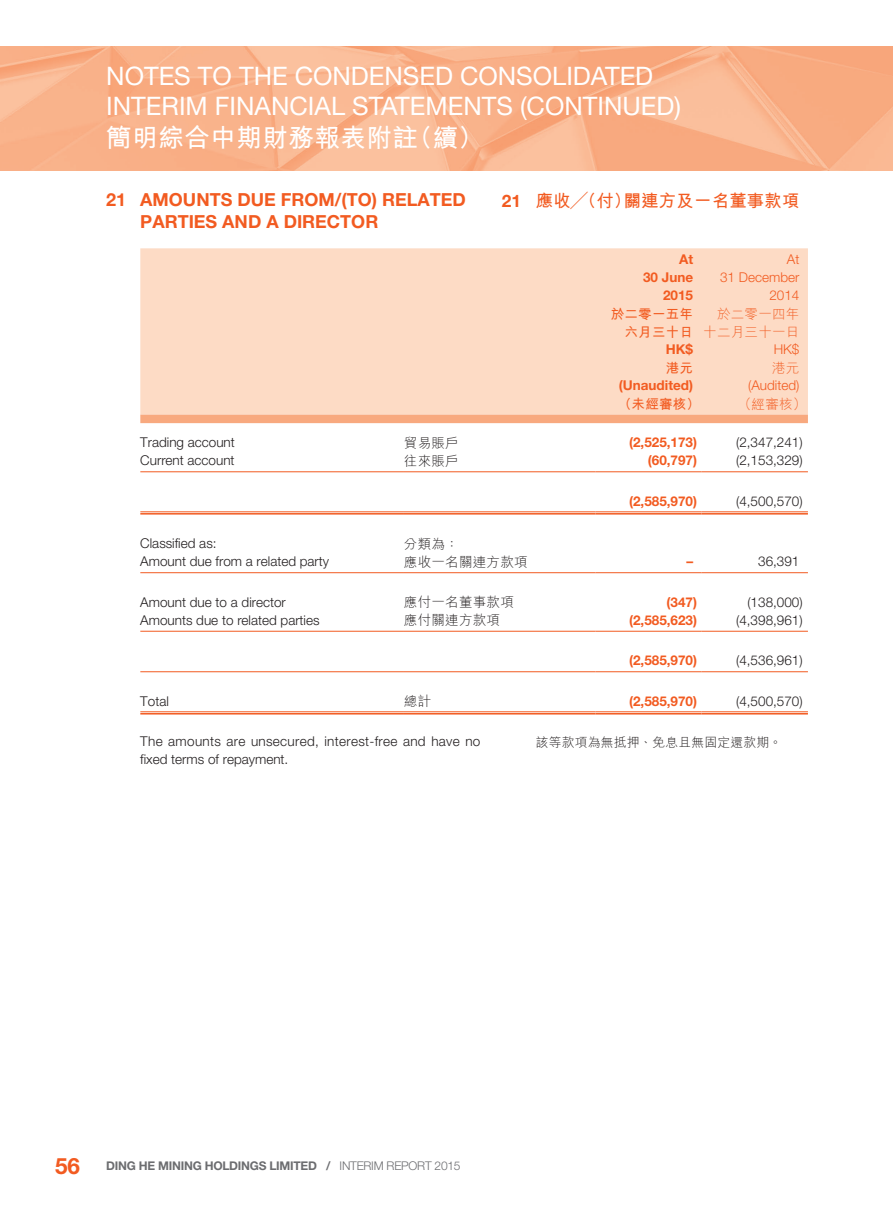
<style>
.page{position:relative;width:893px;height:1212px;background:#fff}
.page>*{position:absolute;margin:0;border:0;box-sizing:border-box;transform-origin:0 0}
.t1{font:25.5px/30px "Helvetica Neue LT Std";color:#fff}
.t2{font:700 25.5px "M Hei HK";letter-spacing:.02em;color:#fff}
.t3{font:700 18px/21.8px "Helvetica Neue LT Std";color:#f25b21}
.t4{font:700 17.25px "M Hei HK";letter-spacing:.02em;color:#f25b21}
.t5{font:300 13.5px "Helvetica Neue LT Std";color:#231f20}
.t6{font:700 13.5px/18px "Helvetica Neue LT Std";color:#f25b21;text-align:right}
.t7{font:300 13.5px/18px "Helvetica Neue LT Std";letter-spacing:.025em;color:#231f20}
.t8{font:300 13.5px "M Hei HK";letter-spacing:.02em;color:#231f20}
.t9{font:300 13.5px/18px "Helvetica Neue LT Std";color:#f25b21;text-align:right}
.t10{font:300 13.5px/18px "M Hei HK";letter-spacing:.02em;color:#f25b21;text-align:right}
.t11{font:700 13.5px/18px "M Hei HK";letter-spacing:.02em;color:#f25b21;text-align:right}
.t12{font:300 12.75px "M Hei HK";letter-spacing:.02em;color:#231f20}
.t13{font:700 12px "Helvetica Neue LT Std";letter-spacing:-.02em;color:#6c6d70}
.s1{font-family:"Helvetica Neue LT Std"}
.s2{font-size:22.5px;color:#f25b21}
.s3{font-weight:300}
</style>
<div class="page">
<img style="left:0;top:47px;width:893px;height:123px">
<div style="left:140px;top:248px;width:668px;height:167px;background:#fddbc5"></div>
<div style="left:140px;top:415px;width:668px;height:8px;background:#f8a97f"></div>
<hr style="left:140px;top:471px;width:264px;height:1px;background:#f25b21">
<hr style="left:404px;top:471px;width:191px;height:1px;background:#f25b21">
<hr style="left:595px;top:471px;width:107px;height:1px;background:#f25b21">
<hr style="left:702px;top:471px;width:106px;height:1px;background:#f25b21">
<hr style="left:140px;top:511px;width:264px;height:1px;background:#f25b21">
<hr style="left:140px;top:513px;width:264px;height:1px;background:#f25b21">
<hr style="left:404px;top:511px;width:191px;height:1px;background:#f25b21">
<hr style="left:404px;top:513px;width:191px;height:1px;background:#f25b21">
<hr style="left:595px;top:511px;width:107px;height:1px;background:#f25b21">
<hr style="left:595px;top:513px;width:107px;height:1px;background:#f25b21">
<hr style="left:702px;top:511px;width:106px;height:1px;background:#f25b21">
<hr style="left:702px;top:513px;width:106px;height:1px;background:#f25b21">
<hr style="left:140px;top:572px;width:264px;height:1px;background:#f25b21">
<hr style="left:404px;top:572px;width:191px;height:1px;background:#f25b21">
<hr style="left:595px;top:572px;width:107px;height:1px;background:#f25b21">
<hr style="left:702px;top:572px;width:106px;height:1px;background:#f25b21">
<hr style="left:140px;top:631px;width:264px;height:1px;background:#f25b21">
<hr style="left:404px;top:631px;width:191px;height:1px;background:#f25b21">
<hr style="left:595px;top:631px;width:107px;height:1px;background:#f25b21">
<hr style="left:702px;top:631px;width:106px;height:1px;background:#f25b21">
<hr style="left:140px;top:671px;width:264px;height:1px;background:#f25b21">
<hr style="left:404px;top:671px;width:191px;height:1px;background:#f25b21">
<hr style="left:595px;top:671px;width:107px;height:1px;background:#f25b21">
<hr style="left:702px;top:671px;width:106px;height:1px;background:#f25b21">
<hr style="left:140px;top:711px;width:264px;height:1px;background:#f25b21">
<hr style="left:140px;top:713px;width:264px;height:1px;background:#f25b21">
<hr style="left:404px;top:711px;width:191px;height:1px;background:#f25b21">
<hr style="left:404px;top:713px;width:191px;height:1px;background:#f25b21">
<hr style="left:595px;top:711px;width:107px;height:1px;background:#f25b21">
<hr style="left:595px;top:713px;width:107px;height:1px;background:#f25b21">
<hr style="left:702px;top:711px;width:106px;height:1px;background:#f25b21">
<hr style="left:702px;top:713px;width:106px;height:1px;background:#f25b21">
<h1 class="t1" style="left:106px;top:61px;width:576px">NOTES TO THE CONDENSED CONSOLIDATED<br>INTERIM FINANCIAL STATEMENTS (CONTINUED)</h1>
<h1 class="t2" style="left:106px;top:119px;width:379px">簡明綜合中期財務報表附註（續）</h1>
<h2 class="t3" style="left:140px;top:189px;width:327px;text-indent:-34px">21 AMOUNTS DUE FROM/(TO) RELATED<br>PAR</h2>
<h2 class="t3" style="left:178px;top:210px;width:200px">TIES AND A DIRECTOR</h2>
<p class="t4" style="left:502px;top:188px;width:299px"><span class="s1">21</span> 應收╱（付）關連方及一名董事款項</p>
<p class="t6" style="left:643px;top:250px;width:52px">At<br>30 June<br>2015</p>
<p class="t9" style="left:720px;top:250px;width:81px">At<br>31 December<br>2014</p>
<p class="t11" style="left:611px;top:303px;width:84px">於二零一五年六月三十日</p>
<p class="t10" style="left:703px;top:304px;width:98px">於二零一四年十二月三十一日</p>
<p class="t6" style="left:666px;top:340px;width:29px">HK$</p>
<p class="t9" style="left:774px;top:340px;width:27px">HK$</p>
<p class="t11" style="left:666px;top:357px;width:29px">港元</p>
<p class="t10" style="left:772px;top:358px;width:29px">港元</p>
<p class="t6" style="left:619px;top:376px;width:76px">(Unaudited)</p>
<p class="t9" style="left:748px;top:376px;width:53px">(Audited)</p>
<p class="t11" style="left:618px;top:393px;width:83px">（未經審核）</p>
<p class="t10" style="left:738px;top:394px;width:70px">（經審核）</p>
<p class="t5" style="left:140px;top:434px;width:96px">Trading account</p>
<p class="t8" style="left:404px;top:436px;width:56px">貿易賬戶</p>
<p class="t6" style="left:629px;top:433px;width:70px">(2,525,173)</p>
<p class="t5" style="left:736px;top:434px;width:68px">(2,347,241)</p>
<p class="t5" style="left:140px;top:452px;width:96px">Current account</p>
<p class="t8" style="left:404px;top:454px;width:56px">往來賬戶</p>
<p class="t6" style="left:648px;top:451px;width:51px">(60,797)</p>
<p class="t5" style="left:736px;top:452px;width:68px">(2,153,329)</p>
<p class="t6" style="left:629px;top:492px;width:70px">(2,585,970)</p>
<p class="t5" style="left:736px;top:493px;width:68px">(4,500,570)</p>
<p class="t5" style="left:140px;top:535px;width:78px">Classified as:</p>
<p class="t8" style="left:404px;top:537px;width:56px">分類為：</p>
<p class="t5" style="left:140px;top:553px;width:190px">Amount due from a related party</p>
<p class="t8" style="left:404px;top:555px;width:125px">應收一名關連方款項</p>
<p class="t6" style="left:686px;top:552px;width:8px">–</p>
<p class="t5" style="left:758px;top:553px;width:43px">36,391</p>
<p class="t5" style="left:140px;top:594px;width:147px">Amount due to a director</p>
<p class="t8" style="left:404px;top:595px;width:111px">應付一名董事款項</p>
<p class="t6" style="left:667px;top:593px;width:32px">(347)</p>
<p class="t5" style="left:747px;top:594px;width:57px">(138,000)</p>
<p class="t5" style="left:140px;top:612px;width:181px">Amounts due to related parties</p>
<p class="t8" style="left:404px;top:613px;width:98px">應付關連方款項</p>
<p class="t6" style="left:629px;top:611px;width:70px">(2,585,623)</p>
<p class="t5" style="left:736px;top:612px;width:68px">(4,398,961)</p>
<p class="t6" style="left:629px;top:651px;width:70px">(2,585,970)</p>
<p class="t5" style="left:736px;top:652px;width:68px">(4,536,961)</p>
<p class="t5" style="left:140px;top:693px;width:30px">Total</p>
<p class="t8" style="left:404px;top:694px;width:29px">總計</p>
<p class="t6" style="left:629px;top:692px;width:70px">(2,585,970)</p>
<p class="t5" style="left:736px;top:693px;width:68px">(4,500,570)</p>
<p class="t7" style="left:140px;top:732px;width:342px">The amounts are unsecured, interest-free and have no fixed terms of repayment.</p>
<p class="t12" style="left:536px;top:736px;width:248px">該等款項為無抵押、免息且無固定還款期。</p>
<p class="t13" style="left:55px;top:1159px;width:407px"><span class="s2">56</span> DING HE MINING HOLDINGS LIMITED / <span class="s3">INTERIM REPORT 2015</span></p>
</div>
